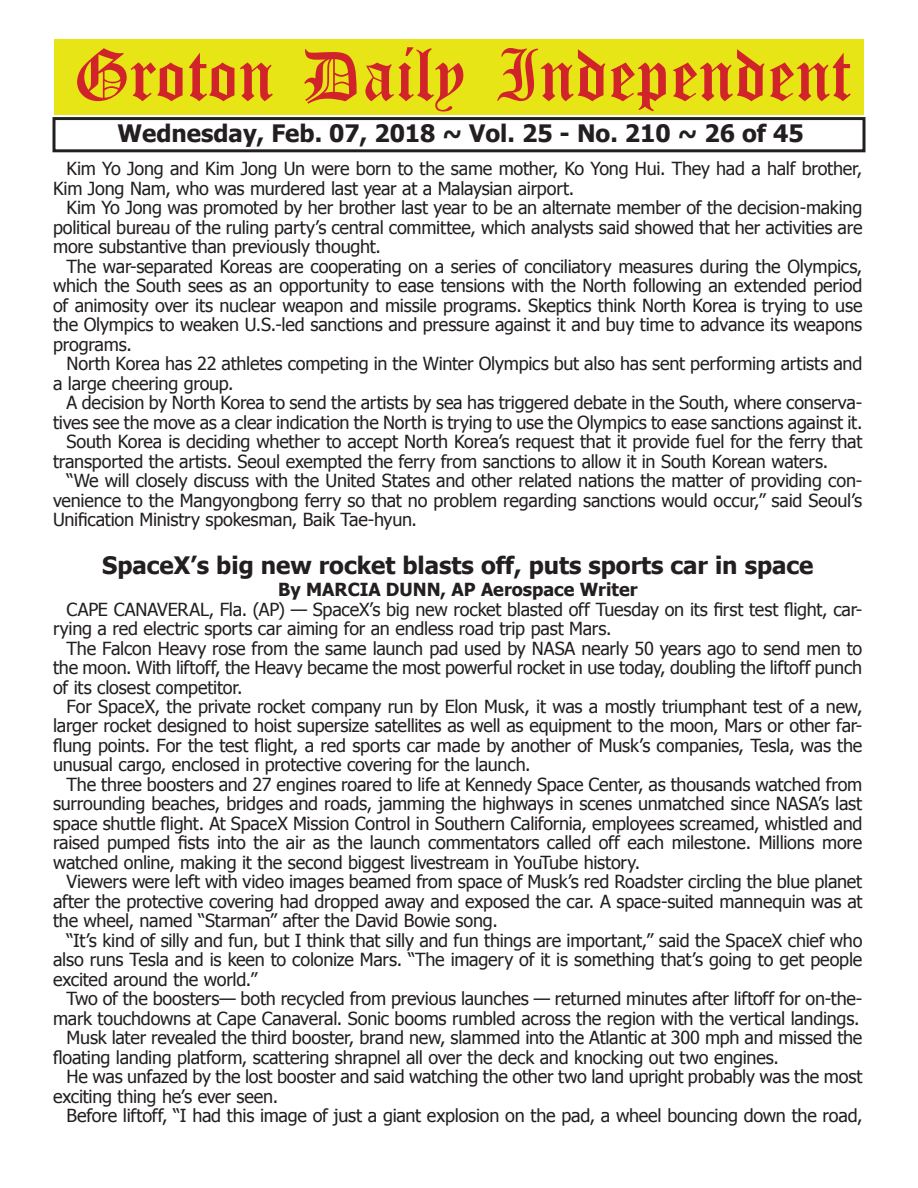
<style>
.page{position:relative;width:918px;height:1188px;background:#fff}
.page>*{position:absolute;margin:0;border:0;box-sizing:border-box;transform-origin:0 0}
.t1{font:54px "Old English Five";color:#d1232a}
.t2{font:700 24px "Tahoma";color:#231f20}
.t3{font:18px/19.5px "Tahoma";letter-spacing:-.01em;color:#231f20;text-align:justify}
.t4{font:700 18px "Tahoma";color:#231f20}
</style>
<div class="page">
<div style="left:52px;top:117px;width:814px;height:35px;border:3px solid #231f20"></div>
<div style="left:54px;top:40px;width:810px;height:75px;background:#e7e515"></div>
<h1 class="t1" style="left:73px;top:50px;width:779px">Groton Daily Independent</h1>
<h2 class="t2" style="left:118px;top:116px;width:688px">Wednesday, Feb. 07, 2018 ~ Vol. 25 - No. 210 ~ 26 of 45</h2>
<p class="t3" style="left:53px;top:158px;width:811px;text-indent:14px">Kim Yo Jong and Kim Jong Un were born to the same mother, Ko Yong Hui. They had a half brother,<br>Kim Jong Nam, who was murdered last year at a Malaysian airport.</p>
<p class="t3" style="left:53px;top:197px;width:811px;text-indent:14px">Kim Yo Jong was promoted by her brother last year to be an alternate member of the decision-making political bureau of the ruling party’s central committee, which analysts said showed that her activities are more substantive than previously thought.</p>
<p class="t3" style="left:53px;top:255px;width:811px;text-indent:14px">The war-separated Koreas are cooperating on a series of conciliatory measures during the Olympics, which the South sees as an opportunity to ease tensions with the North following an extended period of animosity over its nuclear weapon and missile programs. Skeptics think North Korea is trying to use the Olympics to weaken U.S.-led sanctions and pressure against it and buy time to advance its weapons programs.</p>
<p class="t3" style="left:53px;top:353px;width:811px;text-indent:14px">North Korea has 22 athletes competing in the Winter Olympics but also has sent performing artists and a large cheering group.</p>
<p class="t3" style="left:67px;top:392px;width:797px">A decision by North Korea to send the artists by sea has triggered debate in the South, where conserva-</p>
<p class="t3" style="left:53px;top:411px;width:811px">tives see the move as a clear indication the North is trying to use the Olympics to ease sanctions against it.</p>
<p class="t3" style="left:67px;top:431px;width:797px">South Korea is deciding whether to accept North Korea’s request that it provide fuel for the ferry that</p>
<p class="t3" style="left:53px;top:450px;width:777px">transported the artists. Seoul exempted the ferry from sanctions to allow it in South Korean waters.</p>
<p class="t3" style="left:67px;top:470px;width:797px">“We will closely discuss with the United States and other related nations the matter of providing con-</p>
<p class="t3" style="left:53px;top:489px;width:811px">venience to the Mangyongbong ferry so that no problem regarding sanctions would occur,” said Seoul’s</p>
<p class="t3" style="left:53px;top:509px;width:365px">Unification Ministry spokesman, Baik Tae-hyun.</p>
<h2 class="t2" style="left:102px;top:549px;width:713px">SpaceX’s big new rocket blasts off, puts sports car in space</h2>
<p class="t4" style="left:278px;top:577px;width:361px">By MARCIA DUNN, AP Aerospace Writer</p>
<p class="t3" style="left:53px;top:598px;width:811px;text-indent:14px">CAPE CANAVERAL, Fla. (AP) — SpaceX’s big new rocket blasted off Tuesday on its first test flight, car&shy;rying a red electric sports car aiming for an endless road trip past Mars.</p>
<p class="t3" style="left:53px;top:637px;width:811px;text-indent:14px">The Falcon Heavy rose from the same launch pad used by NASA nearly 50 years ago to send men to the moon. With liftoff, the Heavy became the most powerful rocket in use today, doubling the liftoff punch of its closest competitor.</p>
<p class="t3" style="left:53px;top:696px;width:811px;text-indent:14px">For SpaceX, the private rocket company run by Elon Musk, it was a mostly triumphant test of a new, larger rocket designed to hoist supersize satellites as well as equipment to the moon, Mars or other far&shy;flung points. For the test flight, a red sports car made by another of Musk’s companies, Tesla, was the unusual cargo, enclosed in protective covering for the launch.</p>
<p class="t3" style="left:53px;top:774px;width:811px;text-indent:14px">The three boosters and 27 engines roared to life at Kennedy Space Center, as thousands watched from surrounding beaches, bridges and roads, jamming the highways in scenes unmatched since NASA’s last space shuttle flight. At SpaceX Mission Control in Southern California, employees screamed, whistled and raised pumped fists into the air as the launch commentators called off each milestone. Millions more watched online, making it the second biggest livestream in YouTube history.</p>
<p class="t3" style="left:53px;top:871px;width:811px;text-indent:14px">Viewers were left with video images beamed from space of Musk’s red Roadster circling the blue planet after the protective covering had dropped away and exposed the car. A space-suited mannequin was at the wheel, named “Starman” after the David Bowie song.</p>
<p class="t3" style="left:53px;top:930px;width:811px;text-indent:14px">“It’s kind of silly and fun, but I think that silly and fun things are important,” said the SpaceX chief who also runs Tesla and is keen to colonize Mars. “The imagery of it is something that’s going to get people excited around the world.”</p>
<p class="t3" style="left:67px;top:988px;width:797px">Two of the boosters— both recycled from previous launches — returned minutes after liftoff for on-the-</p>
<p class="t3" style="left:53px;top:1008px;width:808px">mark touchdowns at Cape Canaveral. Sonic booms rumbled across the region with the vertical landings.</p>
<p class="t3" style="left:67px;top:1027px;width:797px">Musk later revealed the third booster, brand new, slammed into the Atlantic at 300 mph and missed the</p>
<p class="t3" style="left:53px;top:1047px;width:727px">floating landing platform, scattering shrapnel all over the deck and knocking out two engines.</p>
<p class="t3" style="left:67px;top:1066px;width:797px">He was unfazed by the lost booster and said watching the other two land upright probably was the most</p>
<p class="t3" style="left:53px;top:1086px;width:227px">exciting thing he’s ever seen.</p>
<p class="t3" style="left:67px;top:1105px;width:797px">Before liftoff, “I had this image of just a giant explosion on the pad, a wheel bouncing down the road,</p>
</div>
